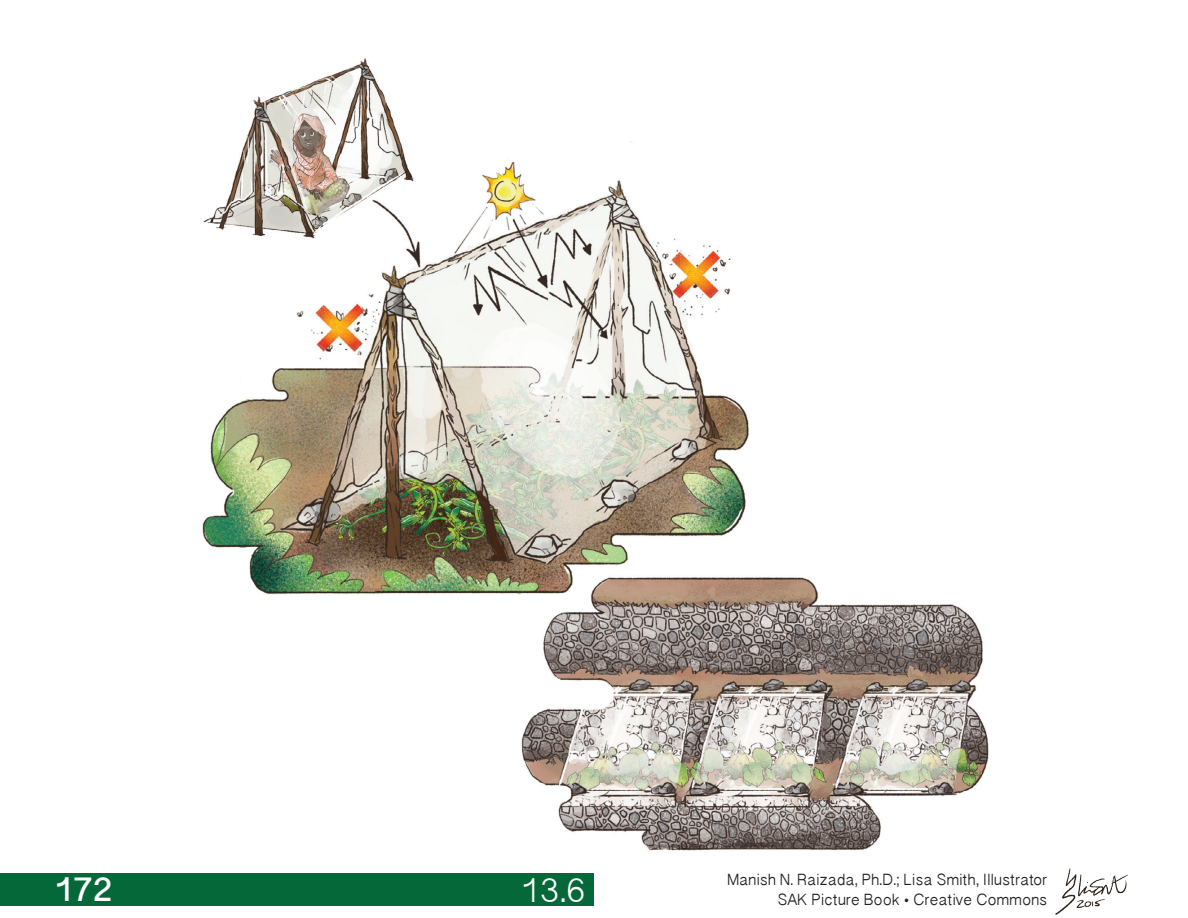
<style>
.page{position:relative;width:1188px;height:918px;background:#fff}
.page>*{position:absolute;margin:0;border:0;box-sizing:border-box;transform-origin:0 0}
.t1{font:39px "Oriya Sangam MN";color:#fff}
.t2{font:700 39px "Oriya Sangam MN";color:#fff}
.t3{font:18px "Oriya Sangam MN";color:#231f20}
</style>
<div class="page">
<img style="left:1055px;top:868px;width:73px;height:47px">
<div style="left:0;top:874px;width:594px;height:32px;background:#056839"></div>
<img style="left:202px;top:58px;width:787px;height:793px">
<h1 class="t2" style="left:54px;top:865px;width:60px">172</h1>
<p class="t1" style="left:520px;top:866px;width:67px">13.6</p>
<p class="t3" style="left:727px;top:868px;width:322px">Manish N. Raizada, Ph.D.; Lisa Smith, Illustrator</p>
<p class="t3" style="left:777px;top:888px;width:271px">SAK Picture Book • Creative Commons</p>
</div>
